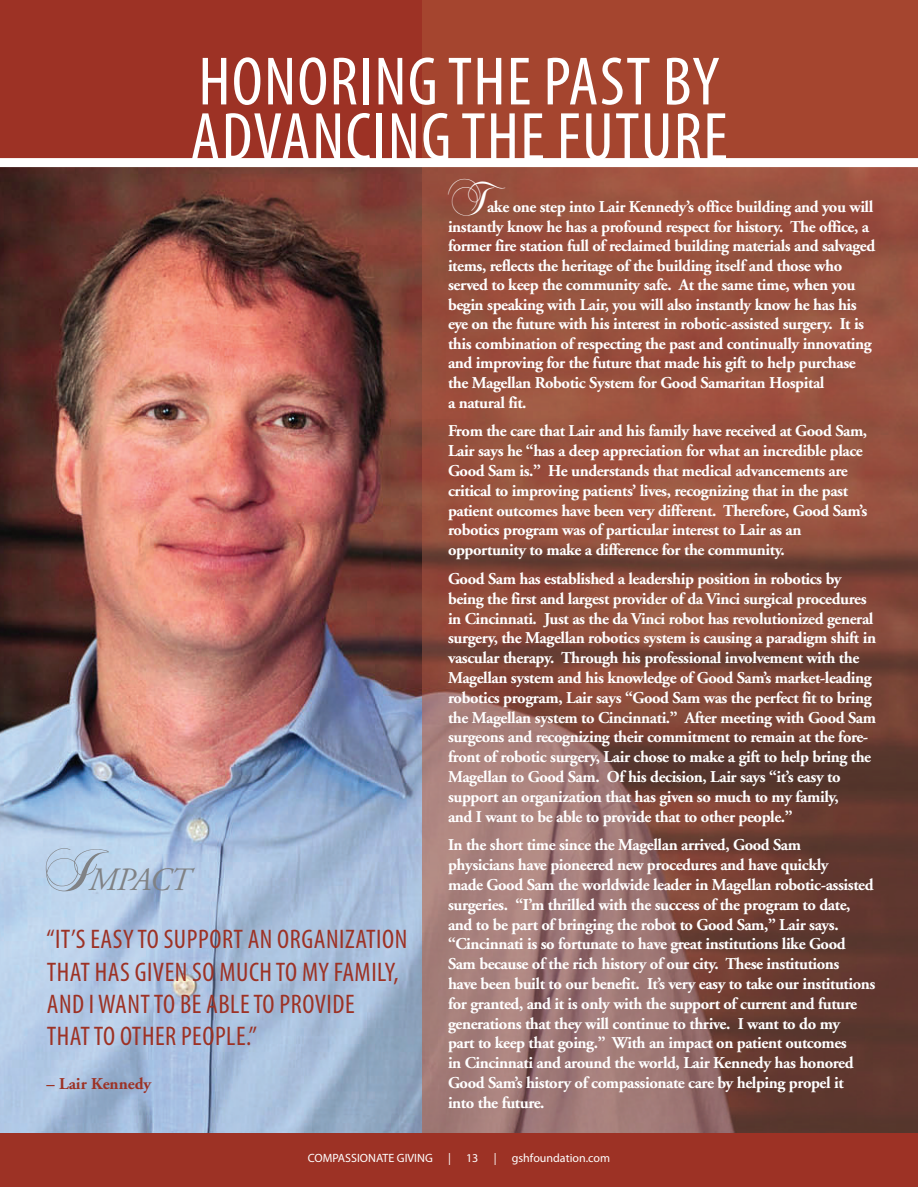
<style>
.page{position:relative;width:918px;height:1187px;background:#fff}
.page>*{position:absolute;margin:0;border:0;box-sizing:border-box;transform-origin:0 0}
.t1{font:condensed 69px/55.5px "Myriad Pro";letter-spacing:.02em;color:#fff}
.t2{font:40.5px "Chopin Script";color:#fff}
.t3{font:italic 32.55px "Adobe Garamond";letter-spacing:-.04em;color:#808285}
.t4{font:condensed 27px/32.4px "Myriad Pro";letter-spacing:.02em;color:#9d3225}
.t5{font:700 16.5px/19.8px "Adobe Garamond";letter-spacing:-.025em;color:#fff}
.t6{font:700 16.5px "Adobe Garamond";color:#9d3225}
.t7{font:12px "Myriad Pro";color:#fff}
.s1{font-family:"Chopin Script";font-style:normal;font-size:61.2px}
</style>
<div class="page">
<div style="left:0;top:1133px;width:918px;height:54px;background:#9d3225"></div>
<img style="left:0;top:167px;width:423px;height:966px">
<div style="left:0;top:0;width:918px;height:159px;background:#9d3225"></div>
<img style="left:423px;top:167px;width:495px;height:966px">
<div style="left:423px;top:0;width:495px;height:159px;background:#a5452f"></div>
<div style="left:0;top:158px;width:918px;height:9px;background:#fff"></div>
<h1 class="t1" style="left:190px;top:60px;width:539px">HONORING THE PAST BY<br>ADVANCING THE FUTURE</h1>
<h2 class="t2" style="left:448px;top:174px;width:42px">T</h2>
<p class="t5" style="left:448px;top:199px;width:429px;text-indent:39px">ake one step into Lair Kennedy’s office building and you will instantly know he has a profound respect for history. The office, a former fire station full of reclaimed building materials and salvaged items, reflects the heritage of the building itself and those who served to keep the community safe. At the same time, when you begin speaking with Lair, you will also instantly know he has his eye on the future with his interest in robotic-assisted surgery. It is this combination of respecting the past and continually innovating and improving for the future that made his gift to help purchase the Magellan Robotic System for Good Samaritan Hospital<br>a natural fit.</p>
<p class="t5" style="left:448px;top:422px;width:421px">From the care that Lair and his family have received at Good Sam, Lair says he “has a deep appreciation for what an incredible place Good Sam is.” He understands that medical advancements are critical to improving patients’ lives, recognizing that in the past patient outcomes have been very different. Therefore, Good Sam’s robotics program was of particular interest to Lair as an opportunity to make a difference for the community.</p>
<p class="t5" style="left:448px;top:570px;width:430px">Good Sam has established a leadership position in robotics by being the first and largest provider of da Vinci surgical procedures in Cincinnati. Just as the da Vinci robot has revolutionized general surgery, the Magellan robotics system is causing a paradigm shift in vascular therapy. Through his professional involvement with the Magellan system and his knowledge of Good Sam’s market-leading robotics program, Lair says “Good Sam was the perfect fit to bring the Magellan system to Cincinnati.” After meeting with Good Sam surgeons and recognizing their commitment to remain at the fore&shy;front of robotic surgery, Lair chose to make a gift to help bring the Magellan to Good Sam. Of his decision, Lair says “it’s easy to support an organization that has given so much to my family,<br>and I want to be able to provide that to other people.”</p>
<p class="t5" style="left:448px;top:836px;width:429px">In the short time since the Magellan arrived, Good Sam<br>physicians have pioneered new procedures and have quickly<br>made Good Sam the worldwide leader in Magellan robotic-assisted surgeries. “I’m thrilled with the success of the program to date, and to be part of bringing the robot to Good Sam,” Lair says. “Cincinnati is so fortunate to have great institutions like Good Sam because of the rich history of our city. These institutions<br>have been built to our benefit. It’s very easy to take our institutions for granted, and it is only with the support of current and future generations that they will continue to thrive. I want to do my<br>part to keep that going.” With an impact on patient outcomes<br>in Cincinnati and around the world, Lair Kennedy has honored Good Sam’s history of compassionate care by helping propel it<br>into the future.</p>
<h3 class="t3" style="left:46px;top:866px;width:145px"><span class="s1">I</span>MPACT</h3>
<h3 class="t4" style="left:47px;top:925px;width:362px">“IT’S EASY TO SUPPORT AN ORGANIZATION<br>THAT HAS GIVEN SO MUCH TO MY FAMILY,<br>AND I WANT TO BE ABLE TO PROVIDE<br>THAT TO OTHER PEOPLE.”</h3>
<p class="t6" style="left:47px;top:1077px;width:106px">– Lair Kennedy</p>
<p class="t7" style="left:308px;top:1153px;width:126px">COMPASSIONATE GIVING</p>
<p class="t7" style="left:448px;top:1153px;width:4px">|</p>
<p class="t7" style="left:466px;top:1153px;width:14px">13</p>
<p class="t7" style="left:494px;top:1153px;width:4px">|</p>
<p class="t7" style="left:512px;top:1153px;width:100px">gshfoundation.com</p>
</div>
